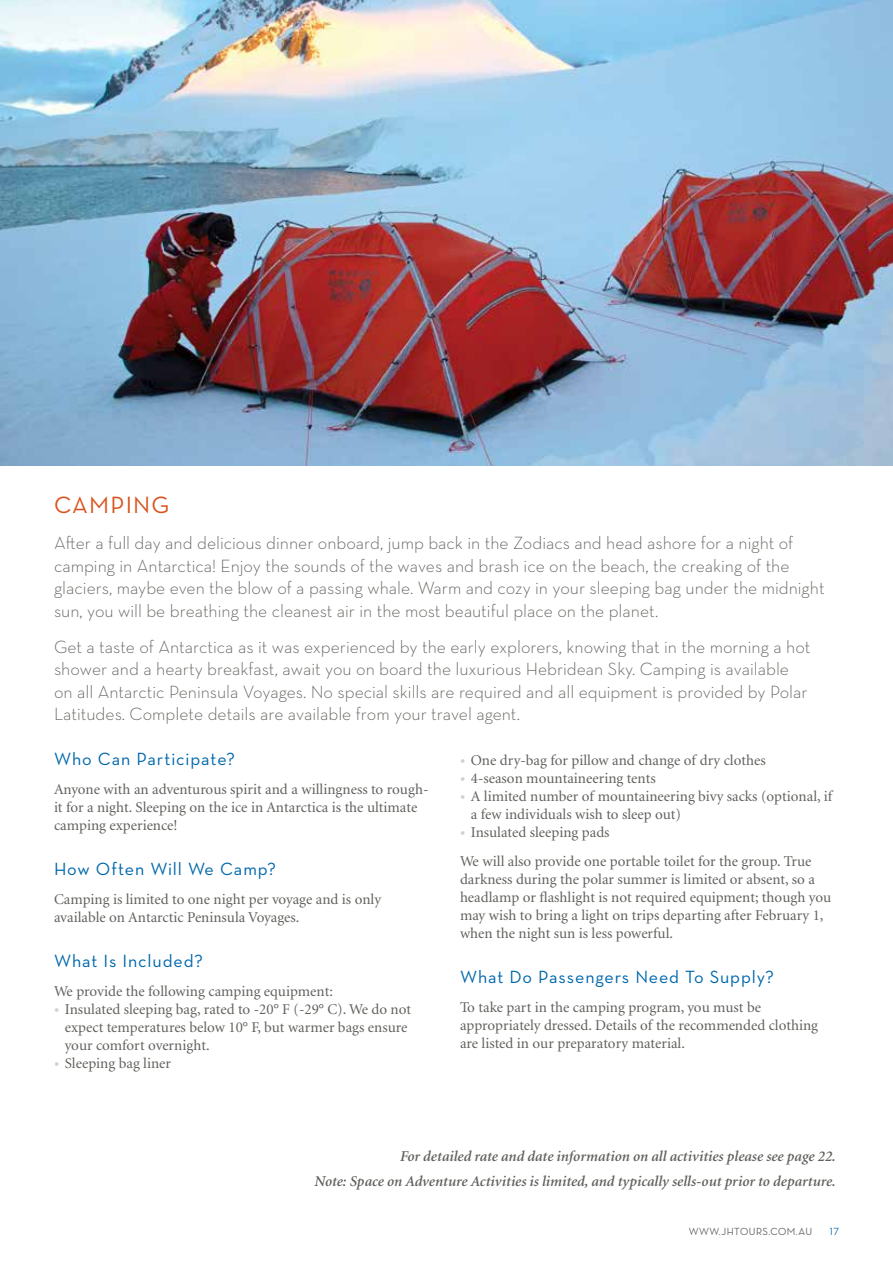
<style>
.page{position:relative;width:893px;height:1263px;background:#fff}
.page>*{position:absolute;margin:0;border:0;box-sizing:border-box;transform-origin:0 0}
.t1{font:24px "Neutraface Text";letter-spacing:.05em;color:#d9531e}
.t2{font:300 18px/22.5px "Neutraface Text";color:#60605c}
.t3{font:18px "Neutraface Text";letter-spacing:.05em;color:#0068ac}
.t4{font:15px/18px "Minion";color:#60605c}
.t5{font:italic 600 15px/24.8px "Minion";color:#60605c;text-align:right}
.t6{font:500 10.5px "Neutraface Display";letter-spacing:.05em;color:#58595b}
.t7{font:500 10.5px "Neutraface Display";color:#0068ac}
.s1{font-size:18px;color:#d3d1d0}
</style>
<div class="page">
<img style="left:0;top:0;width:893px;height:465px">
<h1 class="t1" style="left:54px;top:490px;width:117px">CAMPING</h1>
<p class="t2" style="left:54px;top:531px;width:772px">After a full day and delicious dinner onboard, jump back in the Zodiacs and head ashore for a night of camping in Antarctica! Enjoy the sounds of the waves and brash ice on the beach, the creaking of the glaciers, maybe even the blow of a passing whale. Warm and cozy in your sleeping bag under the midnight sun, you will be breathing the cleanest air in the most beautiful place on the planet.</p>
<p class="t2" style="left:54px;top:635px;width:758px">Get a taste of Antarctica as it was experienced by the early explorers, knowing that in the morning a hot shower and a hearty breakfast, await you on board the luxurious Hebridean Sky. Camping is available on all Antarctic Peninsula Voyages. No special skills are required and all equipment is provided by Polar Latitudes. Complete details are available from your travel agent.</p>
<p class="t3" style="left:54px;top:748px;width:182px">Who Can Participate?</p>
<p class="t4" style="left:54px;top:781px;width:376px">Anyone with an adventurous spirit and a willingness to rough&shy;it for a night. Sleeping on the ice in Antarctica is the ultimate camping experience!</p>
<p class="t3" style="left:54px;top:857px;width:223px">How Often Will We Camp?</p>
<p class="t4" style="left:54px;top:890px;width:329px">Camping is limited to one night per voyage and is only available on Antarctic Peninsula Voyages.</p>
<p class="t3" style="left:54px;top:949px;width:151px">What Is Included?</p>
<p class="t4" style="left:54px;top:982px;width:280px">We provide the following camping equipment:</p>
<p class="t4" style="left:65px;top:1000px;width:348px;text-indent:-11px"><span class="s1">•</span> Insulated sleeping bag, rated to -20° F (-29° C). We do not expect temperatures below 10° F, but warmer bags ensure your comfort overnight.</p>
<p class="t4" style="left:54px;top:1054px;width:119px"><span class="s1">•</span> Sleeping bag liner</p>
<p class="t4" style="left:460px;top:752px;width:307px"><span class="s1">•</span> One dry-bag for pillow and change of dry clothes</p>
<p class="t4" style="left:460px;top:770px;width:197px"><span class="s1">•</span> 4-season mountaineering tents</p>
<p class="t4" style="left:471px;top:788px;width:363px;text-indent:-11px"><span class="s1">•</span> A limited number of mountaineering bivy sacks (optional, if a few individuals wish to sleep out)</p>
<p class="t4" style="left:460px;top:818px;width:353px;line-height:28.8px"><span class="s1">•</span> Insulated sleeping pads<br>We will also provide one portable toilet for the group. True</p>
<p class="t4" style="left:460px;top:871px;width:373px">darkness during the polar summer is limited or absent, so a headlamp or flashlight is not required equipment; though you may wish to bring a light on trips departing after February 1, when the night sun is less powerful.</p>
<p class="t3" style="left:460px;top:965px;width:315px">What Do Passengers Need To Supply?</p>
<p class="t4" style="left:460px;top:998px;width:360px">To take part in the camping program, you must be appropriately dressed. Details of the recommended clothing are listed in our preparatory material.</p>
<p class="t5" style="left:314px;top:1144px;width:523px">For detailed rate and date information on all activities please see page 22.<br>Note: Space on Adventure Activities is limited, and typically sells-out prior to departure.</p>
<p class="t6" style="left:689px;top:1226px;width:125px">WWW.JHTOURS.COM.AU</p>
<p class="t7" style="left:830px;top:1226px;width:11px">17</p>
</div>
